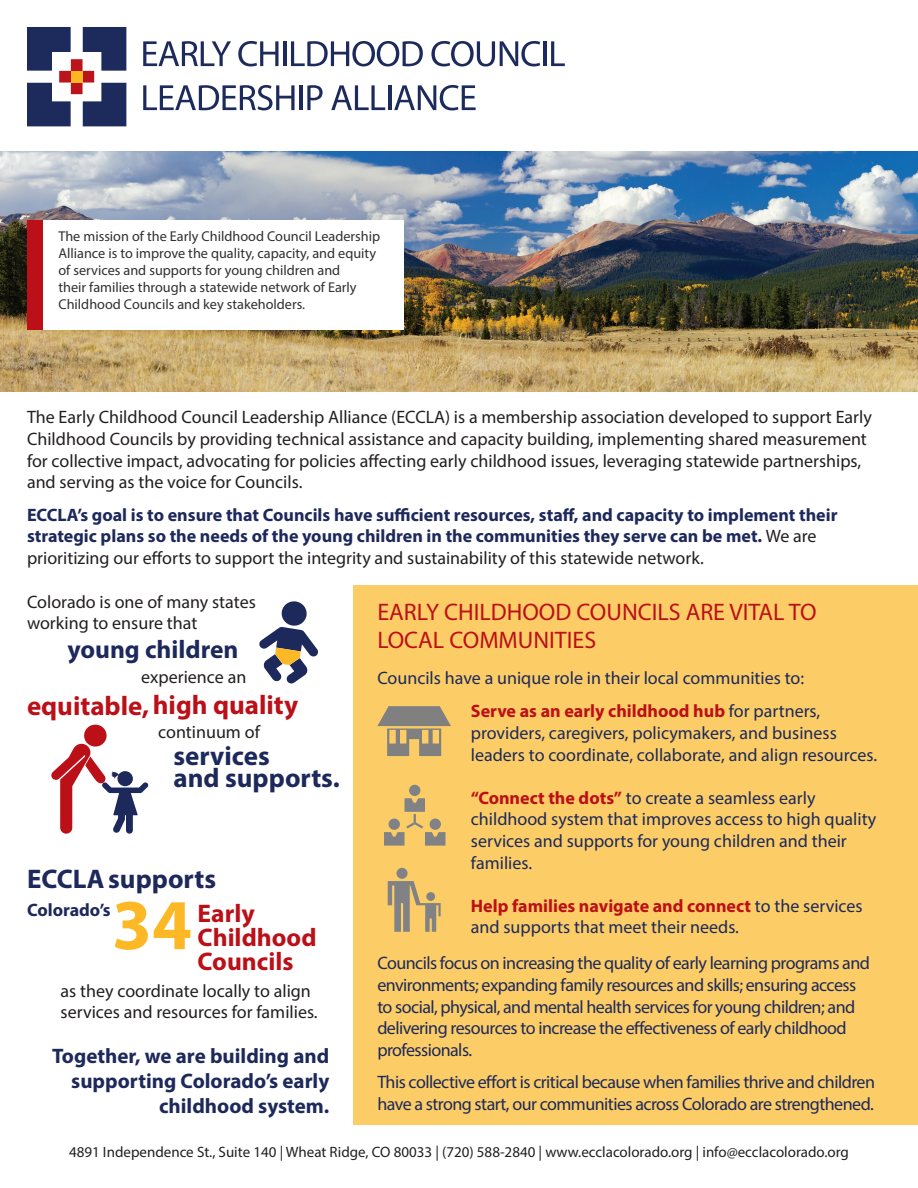
<style>
.page{position:relative;width:918px;height:1188px;background:#fff}
.page>*{position:absolute;margin:0;border:0;box-sizing:border-box;transform-origin:0 0}
.t1{font:700 72px "Myriad Pro";color:#fcb825}
.t2{font:700 27px "Myriad Pro";color:#1d295b}
.t3{font:700 27px "Myriad Pro";color:#bb1018}
.t4{font:700 25.5px/24px "Myriad Pro";color:#bb1018}
.t5{font:700 25.5px "Myriad Pro";color:#1d295b}
.t6{font:24px "Myriad Pro";color:#bb1018}
.t7{font:700 21px/25.2px "Myriad Pro";color:#1d295b;text-align:right}
.t8{font:18px/21.6px "Myriad Pro";color:#231f20}
.t9{font:18px/21.6px "Myriad Pro";color:#1d295b}
.t10{font:18px/21.6px "Myriad Pro";letter-spacing:-.03em;color:#1d295b}
.t11{font:700 18px/21.6px "Myriad Pro";color:#1d295b}
.t12{font:15px "Myriad Pro";color:#231f20}
.t13{font:14.25px/17.1px "Myriad Pro";color:#303030}
.s1{font-weight:400;color:#231f20}
.s2{font-weight:700;color:#bb1018}
</style>
<div class="page">
<img style="left:0;top:151px;width:918px;height:241px">
<div style="left:27px;top:220px;width:377px;height:109px;background:#fff"></div>
<div style="left:27px;top:220px;width:16px;height:109px;background:#bb1018"></div>
<div style="left:353px;top:585px;width:565px;height:540px;background:#fccd66"></div>
<svg style="left:143px;top:41px;width:88px;height:25px"></svg>
<svg style="left:238px;top:41px;width:41px;height:25px"></svg>
<hr style="left:283px;top:41px;width:3px;height:25px;background:#1d2a5c">
<svg style="left:291px;top:41px;width:132px;height:25px"></svg>
<svg style="left:431px;top:41px;width:109px;height:25px"></svg>
<hr style="left:543px;top:41px;width:3px;height:25px;background:#1d2a5c">
<svg style="left:551px;top:41px;width:14px;height:25px"></svg>
<svg style="left:143px;top:85px;width:152px;height:25px"></svg>
<hr style="left:299px;top:85px;width:4px;height:25px;background:#1d2a5c">
<svg style="left:307px;top:85px;width:16px;height:25px"></svg>
<svg style="left:331px;top:85px;width:54px;height:25px"></svg>
<hr style="left:388px;top:85px;width:3px;height:25px;background:#1d2a5c">
<svg style="left:394px;top:85px;width:82px;height:25px"></svg>
<svg style="left:27px;top:27px;width:99px;height:99px"></svg>
<div style="left:409px;top:785px;width:11px;height:11px;background:#808285;border-radius:50%"></div>
<svg style="left:384px;top:798px;width:62px;height:48px"></svg>
<svg style="left:377px;top:706px;width:74px;height:50px"></svg>
<svg style="left:259px;top:601px;width:59px;height:83px"></svg>
<svg style="left:51px;top:724px;width:98px;height:110px"></svg>
<svg style="left:388px;top:881px;width:53px;height:51px"></svg>
<div style="left:397px;top:868px;width:11px;height:11px;background:#808285;border-radius:50%"></div>
<p class="t13" style="left:58px;top:227px;width:323px">The mission of the Early Childhood Council Leadership Alliance is to improve the quality, capacity, and equity of services and supports for young children and<br>their families through a statewide network of Early Childhood Councils and key stakeholders.</p>
<p class="t8" style="left:27px;top:406px;width:846px">The Early Childhood Council Leadership Alliance (ECCLA) is a membership association developed to support Early Childhood Councils by providing technical assistance and capacity building, implementing shared measurement for collective impact, advocating for policies affecting early childhood issues, leveraging statewide partnerships, and serving as the voice for Councils.</p>
<p class="t11" style="left:27px;top:503px;width:812px">ECCLA’s goal is to ensure that Councils have sufficient resources, staff, and capacity to implement their strategic plans so the needs of the young children in the communities they serve can be met. <span class="s1">We are prioritizing our efforts to support the integrity and sustainability of this statewide network.</span></p>
<p class="t8" style="left:27px;top:590px;width:230px">Colorado is one of many states</p>
<p class="t8" style="left:27px;top:612px;width:172px">working to ensure that</p>
<p class="t5" style="left:68px;top:633px;width:173px">young children</p>
<p class="t8" style="left:141px;top:665px;width:107px">experience an</p>
<p class="t3" style="left:27px;top:687px;width:273px">equitable,high quality</p>
<p class="t8" style="left:158px;top:721px;width:103px">continuum of</p>
<p class="t2" style="left:174px;top:738px;width:98px">services</p>
<p class="t2" style="left:174px;top:760px;width:168px">and supports.</p>
<p class="t6" style="left:377px;top:597px;width:441px">EARLY CHILDHOOD COUNCILS ARE VITAL TO</p>
<p class="t6" style="left:377px;top:626px;width:220px">LOCAL COMMUNITIES</p>
<p class="t9" style="left:377px;top:667px;width:428px">Councils have a unique role in their local communities to:</p>
<p class="t9" style="left:471px;top:700px;width:408px"><span class="s2">Serve as an early childhood hub</span> for partners, providers, caregivers, policymakers, and business leaders to coordinate, collaborate, and align resources.</p>
<p class="t9" style="left:471px;top:787px;width:407px"><span class="s2">“Connect the dots”</span> to create a seamless early childhood system that improves access to high quality services and supports for young children and their families.</p>
<p class="t9" style="left:471px;top:895px;width:393px"><span class="s2">Help families navigate and connect</span> to the services and supports that meet their needs.</p>
<p class="t2" style="left:27px;top:861px;width:191px">ECCLAsupports</p>
<p class="t1" style="left:112px;top:878px;width:81px">34</p>
<p class="t11" style="left:27px;top:898px;width:85px">Colorado’s</p>
<p class="t4" style="left:198px;top:900px;width:120px">Early<br>Childhood<br>Councils</p>
<p class="t8" style="left:61px;top:980px;width:252px">as they coordinate locally to align</p>
<p class="t8" style="left:61px;top:1001px;width:259px">services and resources for families.</p>
<p class="t10" style="left:377px;top:952px;width:494px">Councils focus on increasing the quality of early learning programs and environments; expanding family resources and skills; ensuring access to social, physical, and mental health services for young children; and delivering resources to increase the effectiveness of early childhood professionals.</p>
<p class="t10" style="left:377px;top:1071px;width:499px">This collective effort is critical because when families thrive and children have a strong start, our communities across Colorado are strengthened.</p>
<p class="t7" style="left:52px;top:1042px;width:279px">Together, we are building and supporting Colorado’s early childhood system.</p>
<p class="t12" style="left:69px;top:1143px;width:781px">4891 Independence St., Suite 140 | Wheat Ridge, CO 80033 | (720) 588-2840 | www.ecclacolorado.org | info@ecclacolorado.org</p>
</div>
